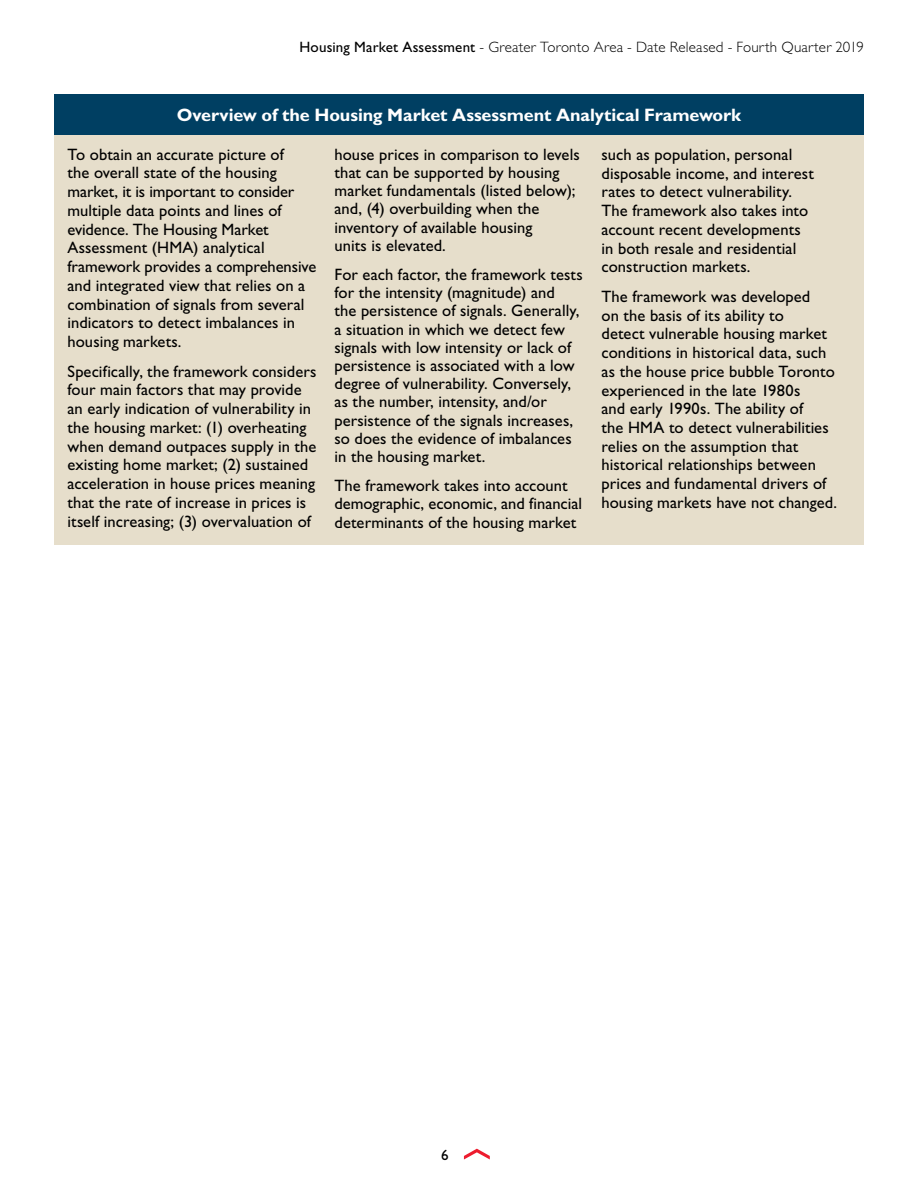
<style>
.page{position:relative;width:918px;height:1188px;background:#fff}
.page>*{position:absolute;margin:0;border:0;box-sizing:border-box;transform-origin:0 0}
.t1{font:700 18px "Gill Sans Std";letter-spacing:-.005em;color:#fff}
.t2{font:16.5px/18.8px "Gill Sans Std";letter-spacing:.005em;color:#000}
.t3{font:300 15px "Gill Sans Std";letter-spacing:.01em;color:#000}
.t4{font:15px "Gill Sans Std";color:#000}
.s1{font-weight:400}
</style>
<div class="page">
<svg style="left:464px;top:1149px;width:26px;height:11px"></svg>
<div style="left:54px;top:94px;width:810px;height:41px;background:#003f62"></div>
<div style="left:54px;top:135px;width:810px;height:409px;background:#e6decb"></div>
<p class="t3" style="left:299px;top:39px;width:566px"><span class="s1">Housing Market Assessment</span> - Greater Toronto Area - Date Released - Fourth Quarter 2019</p>
<p class="t1" style="left:177px;top:104px;width:566px">Overview of the Housing Market Assessment Analytical Framework</p>
<p class="t2" style="left:68px;top:145px;width:250px">To obtain an accurate picture of<br>the overall state of the housing market, it is important to consider multiple data points and lines of evidence. The Housing Market<br>Assessment (HMA) analytical framework provides a comprehensive and integrated view that relies on a combination of signals from several indicators to detect imbalances in housing markets.</p>
<p class="t2" style="left:68px;top:362px;width:251px">Specifically, the framework considers four main factors that may provide an early indication of vulnerability in the housing market: (1) overheating when demand outpaces supply in the existing home market; (2) sustained acceleration in house prices meaning that the rate of increase in prices is itself increasing; (3) overvaluation of</p>
<p class="t2" style="left:335px;top:145px;width:247px;line-height:18.3px">house prices in comparison to levels that can be supported by housing market fundamentals (listed below); and, (4) overbuilding when the inventory of available housing<br>units is elevated.</p>
<p class="t2" style="left:335px;top:265px;width:250px;line-height:18.3px">For each factor, the framework tests for the intensity (magnitude) and<br>the persistence of signals. Generally, a situation in which we detect few signals with low intensity or lack of persistence is associated with a low degree of vulnerability. Conversely, as the number, intensity, and/or persistence of the signals increases, so does the evidence of imbalances in the housing market.</p>
<p class="t2" style="left:335px;top:477px;width:249px;line-height:18.3px">The framework takes into account demographic, economic, and financial determinants of the housing market</p>
<p class="t2" style="left:602px;top:145px;width:214px">such as population, personal disposable income, and interest rates to detect vulnerability.<br>The framework also takes into account recent developments in both resale and residential construction markets.</p>
<p class="t2" style="left:602px;top:287px;width:237px">The framework was developed<br>on the basis of its ability to<br>detect vulnerable housing market conditions in historical data, such as the house price bubble Toronto experienced in the late 1980s<br>and early 1990s. The ability of<br>the HMA to detect vulnerabilities relies on the assumption that historical relationships between prices and fundamental drivers of housing markets have not changed.</p>
<p class="t4" style="left:441px;top:1146px;width:9px">6</p>
</div>
